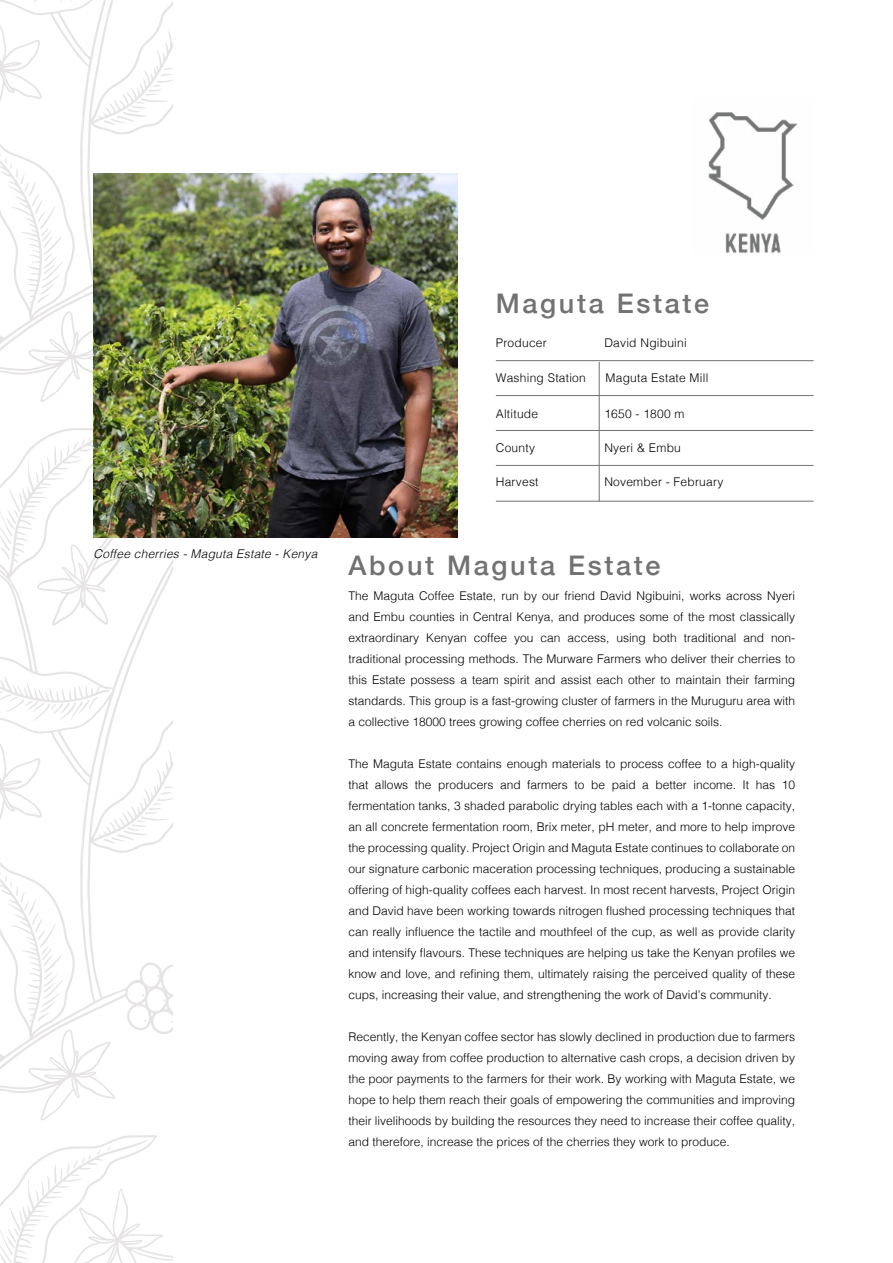
<style>
.page{position:relative;width:893px;height:1263px;background:#fff}
.page>*{position:absolute;margin:0;border:0;box-sizing:border-box;transform-origin:0 0}
.t1{font:500 27px "Helvetica Neue";letter-spacing:.1em;color:#727273}
.t2{font:300 12px/21px "Helvetica";color:#000;text-align:justify}
.t3{font:300 12px "Helvetica";letter-spacing:.02em;color:#000}
.t4{font:italic 300 12px "Helvetica";letter-spacing:.02em;color:#000}
</style>
<div class="page">
<hr style="left:496px;top:360px;width:318px;height:1px;background:#727273">
<hr style="left:496px;top:430px;width:318px;height:1px;background:#727273">
<hr style="left:496px;top:395px;width:318px;height:1px;background:#727273">
<hr style="left:496px;top:465px;width:318px;height:1px;background:#727273">
<svg style="left:0;top:0;width:173px;height:350px"></svg>
<svg style="left:0;top:350px;width:173px;height:913px"></svg>
<svg style="left:0;top:461px;width:61px;height:758px"></svg>
<svg style="left:0;top:740px;width:42px;height:93px"></svg>
<svg style="left:0;top:22px;width:42px;height:93px"></svg>
<svg style="left:104px;top:68px;width:69px;height:57px"></svg>
<svg style="left:104px;top:786px;width:69px;height:57px"></svg>
<svg style="left:0;top:691px;width:98px;height:30px"></svg>
<svg style="left:0;top:1206px;width:20px;height:57px"></svg>
<svg style="left:36px;top:1145px;width:137px;height:118px"></svg>
<svg style="left:0;top:489px;width:20px;height:71px"></svg>
<svg style="left:36px;top:427px;width:137px;height:199px"></svg>
<svg style="left:33px;top:0;width:17px;height:2px"></svg>
<svg style="left:60px;top:0;width:23px;height:2px"></svg>
<svg style="left:0;top:870px;width:63px;height:151px"></svg>
<svg style="left:0;top:152px;width:63px;height:151px"></svg>
<img style="left:94px;top:174px;width:364px;height:364px">
<img style="left:708px;top:112px;width:90px;height:142px">
<hr style="left:599px;top:362px;width:1px;height:139px;background:#727273">
<hr style="left:496px;top:501px;width:318px;height:1px;background:#727273">
<p class="t4" style="left:94px;top:543px;width:225px">Coffee cherries - Maguta Estate - Kenya</p>
<h1 class="t1" style="left:496px;top:282px;width:215px">Maguta Estate</h1>
<p class="t3" style="left:496px;top:332px;width:53px">Producer</p>
<p class="t3" style="left:496px;top:367px;width:92px">Washing Station</p>
<p class="t3" style="left:606px;top:367px;width:104px">Maguta Estate Mill</p>
<p class="t3" style="left:604px;top:332px;width:84px">David Ngibuini</p>
<p class="t3" style="left:496px;top:403px;width:44px">Altitude</p>
<p class="t3" style="left:604px;top:403px;width:82px">1650 - 1800 m</p>
<p class="t2" style="left:496px;top:436px;width:41px">County</p>
<p class="t3" style="left:604px;top:438px;width:78px">Nyeri &amp; Embu</p>
<p class="t3" style="left:496px;top:472px;width:44px">Harvest</p>
<p class="t3" style="left:604px;top:472px;width:121px">November - February</p>
<h1 class="t1" style="left:348px;top:544px;width:314px">About Maguta Estate</h1>
<p class="t2" style="left:348px;top:584px;width:448px">The Maguta Coffee Estate, run by our friend David Ngibuini, works across Nyeri and Embu counties in Central Kenya, and produces some of the most classically extraordinary Kenyan coffee you can access, using both traditional and non&shy;traditional processing methods. The Murware Farmers who deliver their cherries to this Estate possess a team spirit and assist each other to maintain their farming standards. This group is a fast-growing cluster of farmers in the Muruguru area with a collective 18000 trees growing coffee cherries on red volcanic soils.</p>
<p class="t2" style="left:348px;top:752px;width:448px">The Maguta Estate contains enough materials to process coffee to a high-quality that allows the producers and farmers to be paid a better income. It has 10 fermentation tanks, 3 shaded parabolic drying tables each with a 1-tonne capacity, an all concrete fermentation room, Brix meter, pH meter, and more to help improve the processing quality. Project Origin and Maguta Estate continues to collaborate on our signature carbonic maceration processing techniques, producing a sustainable offering of high-quality coffees each harvest. In most recent harvests, Project Origin and David have been working towards nitrogen flushed processing techniques that can really influence the tactile and mouthfeel of the cup, as well as provide clarity and intensify flavours. These techniques are helping us take the Kenyan profiles we know and love, and refining them, ultimately raising the perceived quality of these cups, increasing their value, and strengthening the work of David’s community.</p>
<p class="t2" style="left:348px;top:1025px;width:448px">Recently, the Kenyan coffee sector has slowly declined in production due to farmers moving away from coffee production to alternative cash crops, a decision driven by the poor payments to the farmers for their work. By working with Maguta Estate, we hope to help them reach their goals of empowering the communities and improving their livelihoods by building the resources they need to increase their coffee quality, and therefore, increase the prices of the cherries they work to produce.</p>
</div>
